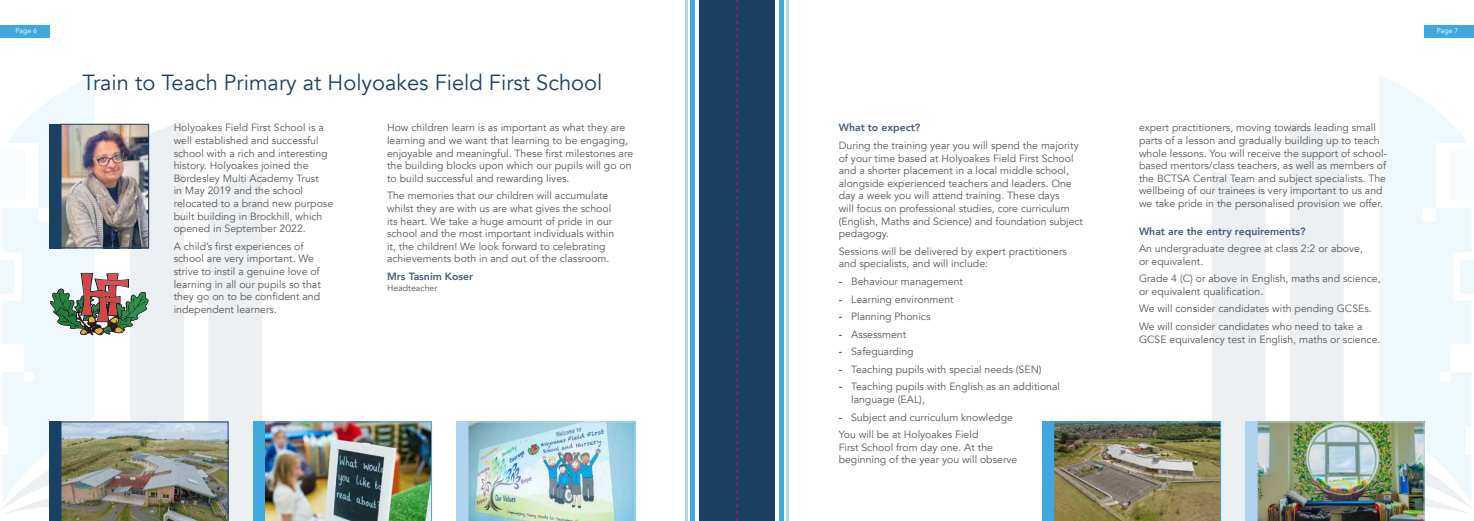
<style>
.page{position:relative;width:1474px;height:521px;background:#fff}
.page>*{position:absolute;margin:0;border:0;box-sizing:border-box;transform-origin:0 0}
.t1{font:21.88px "Avenir";color:#1a4164}
.t2{font:10.5px/12.6px "Avenir";color:#575756}
.t3{font:800 10.5px "Avenir";color:#465b7b}
.t4{font:8.75px "Avenir";color:#575756}
.t5{font:7px "Avenir";color:#fff}
.s1{font-weight:800;color:#465b7b}
</style>
<div class="page">
<div style="left:737px;top:0;width:37px;height:521px;background:#1a4164"></div>
<div style="left:779px;top:0;width:5px;height:521px;background:#3fa9df"></div>
<hr style="left:786px;top:0;width:3px;height:521px;background:#b0d3f0">
<div style="left:699px;top:0;width:38px;height:521px;background:#1a4164"></div>
<hr style="left:690px;top:0;width:4px;height:521px;background:#3fa9df">
<hr style="left:685px;top:0;width:2px;height:521px;background:#b0d3f0">
<div style="left:0;top:25px;width:50px;height:12px;background:#3fa9df"></div>
<div style="left:1424px;top:25px;width:49px;height:12px;background:#3fa9df"></div>
<svg style="left:1290px;top:121px;width:54px;height:49px;fill:#edf0f2"></svg>
<svg style="left:1211px;top:170px;width:262px;height:351px;fill:#edf0f2"></svg>
<svg style="left:1378px;top:75px;width:93px;height:430px;fill:#eff8fc"></svg>
<svg style="left:95px;top:121px;width:89px;height:49px;fill:#edf0f2"></svg>
<svg style="left:0;top:170px;width:262px;height:351px;fill:#edf0f2"></svg>
<svg style="left:3px;top:75px;width:92px;height:430px;fill:#eff8fc"></svg>
<img style="left:63px;top:126px;width:84px;height:120px">
<div style="left:61px;top:124px;width:88px;height:124px;border:1px solid #1a4164"></div>
<div style="left:50px;top:124px;width:11px;height:124px;background:#1a4164"></div>
<svg style="left:50px;top:273px;width:99px;height:63px"></svg>
<img style="left:61px;top:422px;width:167px;height:99px">
<div style="left:50px;top:422px;width:11px;height:99px;background:#1a4164"></div>
<img style="left:264px;top:422px;width:168px;height:99px">
<div style="left:253px;top:422px;width:11px;height:99px;background:#3fa9df"></div>
<img style="left:468px;top:422px;width:167px;height:99px">
<div style="left:456px;top:422px;width:12px;height:99px;background:#b0d3f0"></div>
<img style="left:1256px;top:422px;width:168px;height:99px">
<div style="left:1245px;top:422px;width:11px;height:99px;background:#b0d3f0"></div>
<img style="left:1053px;top:422px;width:167px;height:99px">
<div style="left:1042px;top:422px;width:11px;height:99px;background:#3fa9df"></div>
<svg style="left:736px;top:0;width:1px;height:521px"></svg>
<p class="t5" style="left:16px;top:27px;width:23px">Page 6</p>
<p class="t5" style="left:1436px;top:27px;width:23px">Page 7</p>
<h1 class="t1" style="left:82px;top:69px;width:521px">Train to Teach Primary at Holyoakes Field First School</h1>
<p class="t3" style="left:838px;top:120px;width:83px">What to expect?</p>
<p class="t2" style="left:838px;top:139px;width:246px">During the training year you will spend the majority of your time based at Holyoakes Field First School and a shorter placement in a local middle school, alongside experienced teachers and leaders. One day a week you will attend training. These days<br>will focus on professional studies, core curriculum (English, Maths and Science) and foundation subject pedagogy.</p>
<p class="t2" style="left:838px;top:245px;width:230px">Sessions will be delivered by expert practitioners and specialists, and will include:</p>
<p class="t2" style="left:838px;top:275px;width:126px"><span class="s1">-</span> Behaviour management</p>
<p class="t2" style="left:838px;top:293px;width:116px"><span class="s1">-</span> Learning environment</p>
<p class="t2" style="left:838px;top:310px;width:93px"><span class="s1">-</span> Planning Phonics</p>
<p class="t2" style="left:838px;top:328px;width:69px"><span class="s1">-</span> Assessment</p>
<p class="t2" style="left:838px;top:345px;width:76px"><span class="s1">-</span> Safeguarding</p>
<p class="t2" style="left:838px;top:363px;width:204px"><span class="s1">-</span> Teaching pupils with special needs (SEN)</p>
<p class="t2" style="left:851px;top:381px;width:210px;text-indent:-12px"><span class="s1">-</span> Teaching pupils with English as an additional language (EAL),</p>
<p class="t2" style="left:838px;top:408px;width:176px;line-height:17.6px"><span class="s1">-</span> Subject and curriculum knowledge<br>You will be at Holyoakes Field</p>
<p class="t2" style="left:838px;top:441px;width:180px">First School from day one. At the beginning of the year you will observe</p>
<p class="t2" style="left:387px;top:122px;width:247px">How children learn is as important as what they are learning and we want that learning to be engaging, enjoyable and meaningful. These first milestones are the building blocks upon which our pupils will go on to build successful and rewarding lives.</p>
<p class="t2" style="left:387px;top:190px;width:229px">The memories that our children will accumulate whilst they are with us are what gives the school its heart. We take a huge amount of pride in our school and the most important individuals within it, the children! We look forward to celebrating achievements both in and out of the classroom.</p>
<p class="t3" style="left:387px;top:268px;width:88px">Mrs Tasnim Koser</p>
<p class="t4" style="left:387px;top:282px;width:52px">Headteacher</p>
<p class="t2" style="left:174px;top:122px;width:161px">Holyoakes Field First School is a well established and successful school with a rich and interesting history. Holyoakes joined the<br>Bordesley Multi Academy Trust<br>in May 2019 and the school relocated to a brand new purpose built building in Brockhill, which opened in September 2022.</p>
<p class="t2" style="left:174px;top:240px;width:149px">A child’s first experiences of school are very important. We strive to instil a genuine love of learning in all our pupils so that they go on to be confident and independent learners.</p>
<p class="t2" style="left:1138px;top:122px;width:250px">expert practitioners, moving towards leading small parts of a lesson and gradually building up to teach whole lessons. You will receive the support of school&shy;based mentors/class teachers, as well as members of the BCTSA Central Team and subject specialists. The wellbeing of our trainees is very important to us and we take pride in the personalised provision we offer.</p>
<p class="t3" style="left:1138px;top:223px;width:168px">What are the entry requirements?</p>
<p class="t2" style="left:1138px;top:242px;width:225px">An undergraduate degree at class 2:2 or above, or equivalent.</p>
<p class="t2" style="left:1138px;top:272px;width:243px">Grade 4 (C) or above in English, maths and science, or equivalent qualification.</p>
<p class="t2" style="left:1138px;top:300px;width:234px;line-height:17.6px">We will consider candidates with pending GCSEs.<br>We will consider candidates who need to take a</p>
<p class="t2" style="left:1138px;top:333px;width:243px">GCSE equivalency test in English, maths or science.</p>
</div>
